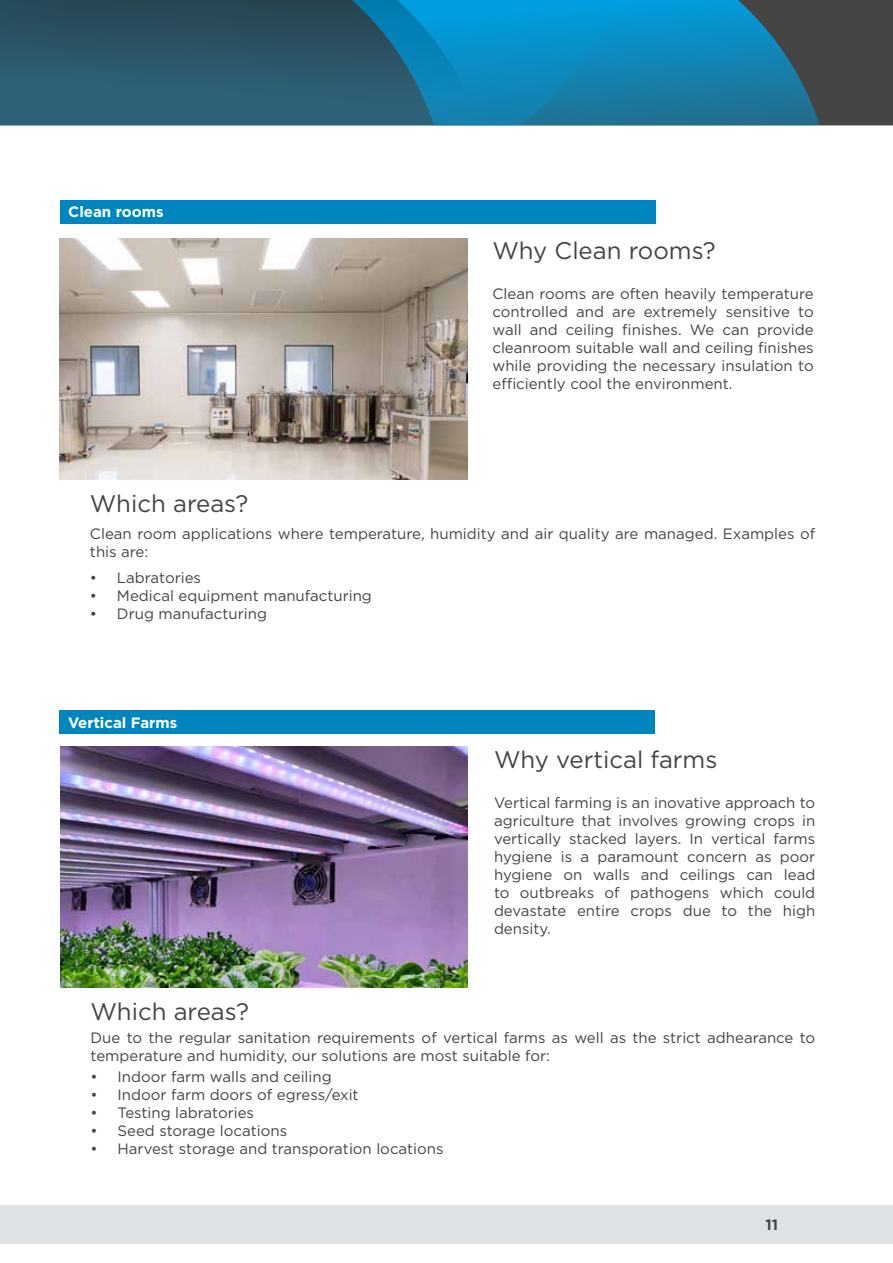
<style>
.page{position:relative;width:893px;height:1263px;background:#fff}
.page>*{position:absolute;margin:0;border:0;box-sizing:border-box;transform-origin:0 0}
.t1{font:24px "Gotham";color:#444445}
.t2{font:15px/18px "Gotham";color:#444445;text-align:justify}
.t3{font:700 15px "Gotham";color:#fff}
.t4{font:700 15px "Gotham";color:#444445}
</style>
<div class="page">
<div style="left:820px;top:0;width:73px;height:125px;background:#444445"></div>
<div style="left:0;top:1206px;width:893px;height:38px;background:#dfe2e4"></div>
<img style="left:60px;top:238px;width:408px;height:242px">
<div style="left:60px;top:200px;width:595px;height:24px;background:#0086bf"></div>
<img style="left:60px;top:746px;width:408px;height:241px">
<div style="left:60px;top:710px;width:595px;height:24px;background:#0086bf"></div>
<svg style="left:622px;top:0;width:198px;height:125px;background:#1b79a0"></svg>
<svg style="left:479px;top:0;width:143px;height:125px;background:#0c8bc0"></svg>
<svg style="left:0;top:0;width:479px;height:125px;background:#255f78"></svg>
<p class="t3" style="left:68px;top:202px;width:97px">Clean rooms</p>
<h1 class="t1" style="left:492px;top:235px;width:225px">Why Clean rooms?</h1>
<p class="t2" style="left:492px;top:285px;width:323px">Clean rooms are often heavily temperature controlled and are extremely sensitive to wall and ceiling finishes. We can provide cleanroom suitable wall and ceiling finishes while providing the necessary insulation to efficiently cool the environment.</p>
<h1 class="t1" style="left:90px;top:488px;width:160px">Which areas?</h1>
<p class="t2" style="left:90px;top:524px;width:727px">Clean room applications where temperature, humidity and air quality are managed. Examples of this are:</p>
<p class="t2" style="left:90px;top:568px;width:113px">• Labratories</p>
<p class="t2" style="left:90px;top:586px;width:283px">• Medical equipment manufacturing</p>
<p class="t2" style="left:90px;top:604px;width:178px">• Drug manufacturing</p>
<p class="t3" style="left:68px;top:712px;width:111px">Vertical Farms</p>
<h1 class="t1" style="left:494px;top:744px;width:225px">Why vertical farms</h1>
<p class="t2" style="left:494px;top:794px;width:323px">Vertical farming is an inovative approach to agriculture that involves growing crops in vertically stacked layers. In vertical farms hygiene is a paramount concern as poor hygiene on walls and ceilings can lead to outbreaks of pathogens which could devastate entire crops due to the high density.</p>
<h1 class="t1" style="left:91px;top:996px;width:160px">Which areas?</h1>
<p class="t2" style="left:91px;top:1028px;width:726px">Due to the regular sanitation requirements of vertical farms as well as the strict adhearance to temperature and humidity, our solutions are most suitable for:</p>
<p class="t2" style="left:91px;top:1068px;width:243px">• Indoor farm walls and ceiling</p>
<p class="t2" style="left:91px;top:1086px;width:270px">• Indoor farm doors of egress/exit</p>
<p class="t2" style="left:91px;top:1104px;width:165px">• Testing labratories</p>
<p class="t2" style="left:91px;top:1122px;width:198px">• Seed storage locations</p>
<p class="t2" style="left:91px;top:1140px;width:354px">• Harvest storage and transporation locations</p>
<p class="t4" style="left:765px;top:1215px;width:14px">11</p>
</div>
